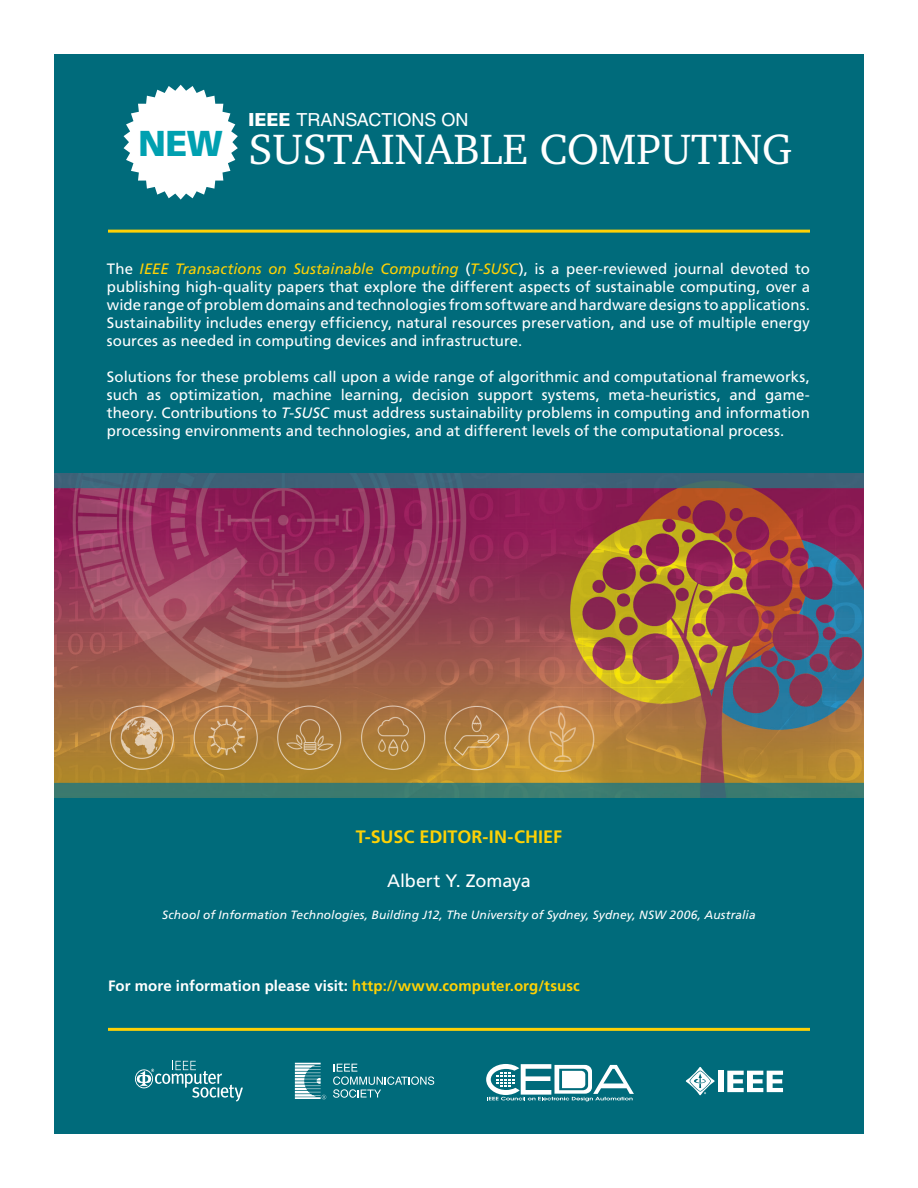
<style>
.page{position:relative;width:918px;height:1188px;background:#fff}
.page>*{position:absolute;margin:0;border:0;box-sizing:border-box;transform-origin:0 0}
.t1{font:43.5px "Charter";color:#fff}
.t2{font:900 36px "Frutiger LT Std";color:#00a0b0}
.t3{font:700 18px "Frutiger LT Std";letter-spacing:.005em;color:#fed105}
.t4{font:18px "Helvetica LT Std";color:#fff}
.t5{font:18px "Frutiger LT Std";letter-spacing:-.005em;color:#fff}
.t6{font:15px/18px "Frutiger LT Std";letter-spacing:.005em;color:#fff;text-align:justify}
.t7{font:700 15px "Frutiger LT Std";letter-spacing:.005em;color:#fff}
.t8{font:italic 12px "Frutiger LT Std";letter-spacing:.01em;color:#fff}
.s1{font-family:"Univers LT Std";font-weight:900}
.s2{font-style:italic;color:#fed105}
.s3{font-style:italic}
.s4{color:#fed105}
</style>
<div class="page">
<div style="left:54px;top:54px;width:810px;height:1080px;background:#006b7b"></div>
<hr style="left:108px;top:1028px;width:702px;height:3px;background:#fed105">
<hr style="left:108px;top:230px;width:702px;height:3px;background:#fed105">
<img style="left:54px;top:473px;width:810px;height:324px">
<svg style="left:135px;top:1061px;width:108px;height:41px"></svg>
<div style="left:718px;top:1071px;width:6px;height:21px;background:#fff"></div>
<svg style="left:727px;top:1071px;width:56px;height:21px"></svg>
<svg style="left:686px;top:1067px;width:29px;height:28px"></svg>
<svg style="left:333px;top:1064px;width:101px;height:34px"></svg>
<svg style="left:295px;top:1063px;width:31px;height:36px"></svg>
<svg style="left:486px;top:1064px;width:148px;height:37px"></svg>
<svg style="left:124px;top:85px;width:114px;height:115px"></svg>
<p class="t2" style="left:138px;top:121px;width:86px">NEW</p>
<p class="t4" style="left:248px;top:109px;width:222px"><span class="s1">IEEE</span> TRANSACTIONS ON</p>
<p class="t1" style="left:248px;top:122px;width:545px">SUSTAINABLE COMPUTING</p>
<p class="t6" style="left:107px;top:260px;width:705px">The <span class="s2">IEEE Transactions on Sustainable Computing</span> (<span class="s2">T-SUSC</span>), is a peer-reviewed journal devoted to publishing high-quality papers that explore the different aspects of sustainable computing, over a wide range of problem domains and technologies from software and hardware designs to applications.<br>Sustainability includes energy efficiency, natural resources preservation, and use of multiple energy sources as needed in computing devices and infrastructure.</p>
<p class="t6" style="left:107px;top:368px;width:705px">Solutions for these problems call upon a wide range of algorithmic and computational frameworks, such as optimization, machine learning, decision support systems, meta-heuristics, and game&shy;theory. Contributions to <span class="s3">T-SUSC</span> must address sustainability problems in computing and information processing environments and technologies, and at different levels of the computational process.</p>
<p class="t3" style="left:356px;top:827px;width:208px">T-SUSC EDITOR-IN-CHIEF</p>
<p class="t5" style="left:387px;top:870px;width:145px">Albert Y. Zomaya</p>
<p class="t8" style="left:162px;top:908px;width:595px">School of Information Technologies, Building J12, The University of Sydney, Sydney, NSW 2006, Australia</p>
<p class="t7" style="left:108px;top:977px;width:473px">For more information please visit: <span class="s4">http://www.computer.org/tsusc</span></p>
</div>
